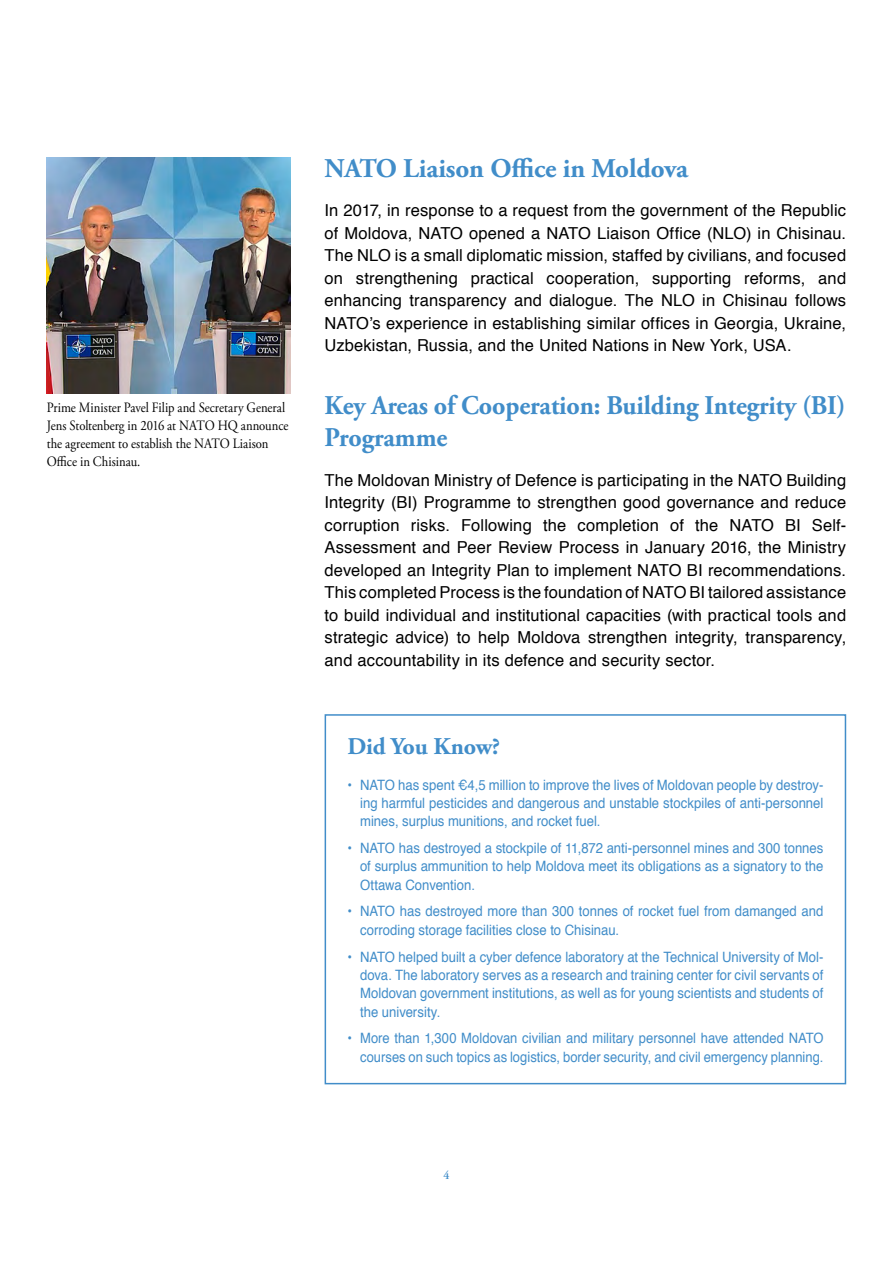
<style>
.page{position:relative;width:893px;height:1263px;background:#fff}
.page>*{position:absolute;margin:0;border:0;box-sizing:border-box;transform-origin:0 0}
.t1{font:700 27px/32.4px "Adobe Garamond Pro";letter-spacing:-.005em;color:#418dc9;scale:.96 1}
.t2{font:700 27px "Adobe Garamond Pro";letter-spacing:-.005em;color:#418dc9}
.t3{font:700 24px "Adobe Garamond Pro";color:#418dc9}
.t4{font:16.5px/22.5px "Helvetica";letter-spacing:.01em;color:#000;text-align:justify}
.t5{font:14.25px/18.3px "Helvetica";color:#418dc9;text-align:justify;scale:.92 1}
.t6{font:14.25px/18.3px "Helvetica";color:#418dc9;text-align:right;scale:.91 1}
.t7{font:14.25px/18px "Adobe Garamond Pro";color:#000;scale:.89 1}
.t8{font:600 12px "Adobe Garamond Pro";color:#418dc9}
</style>
<div class="page">
<img style="left:47px;top:157px;width:244px;height:236px">
<div style="left:325px;top:714px;width:521px;height:370px;border:2px solid #418dc9"></div>
<p class="t7" style="left:47px;top:399px;width:273px">Prime Minister Pavel Filip and Secretary General Jens Stoltenberg in 2016 at NATO HQ announce the agreement to establish the NATO Liaison Office in Chisinau.</p>
<h1 class="t2" style="left:325px;top:153px;width:365px">NATO Liaison Office in Moldova</h1>
<p class="t4" style="left:325px;top:200px;width:523px">In 2017, in response to a request from the government of the Republic of Moldova, NATO opened a NATO Liaison Office (NLO) in Chisinau.<br>The NLO is a small diplomatic mission, staffed by civilians, and focused on strengthening practical cooperation, supporting reforms, and enhancing transparency and dialogue. The NLO in Chisinau follows NATO’s experience in establishing similar offices in Georgia, Ukraine, Uzbekistan, Russia, and the United Nations in New York, USA.</p>
<h1 class="t1" style="left:325px;top:389px;width:544px">Key Areas of Cooperation: Building Integrity (BI)<br>Programme</h1>
<p class="t4" style="left:325px;top:469px;width:523px">The Moldovan Ministry of Defence is participating in the NATO Building Integrity (BI) Programme to strengthen good governance and reduce corruption risks. Following the completion of the NATO BI Self-Assessment and Peer Review Process in January 2016, the Ministry developed an Integrity Plan to implement NATO BI recommendations.<br>This completed Process is the foundation of NATO BI tailored assistance to build individual and institutional capacities (with practical tools and strategic advice) to help Moldova strengthen integrity, transparency, and accountability in its defence and security sector.</p>
<h2 class="t3" style="left:347px;top:733px;width:154px">Did You Know?</h2>
<p class="t5" style="left:360px;top:776px;width:505px;text-indent:-13px">• NATO has spent €4,5 million to improve the lives of Moldovan people by destroy&shy;ing harmful pesticides and dangerous and unstable stockpiles of anti-personnel mines, surplus munitions, and rocket fuel.</p>
<p class="t5" style="left:360px;top:839px;width:505px;text-indent:-13px">• NATO has destroyed a stockpile of 11,872 anti-personnel mines and 300 tonnes of surplus ammunition to help Moldova meet its obligations as a signatory to the Ottawa Convention.</p>
<p class="t5" style="left:360px;top:903px;width:505px;text-indent:-13px">• NATO has destroyed more than 300 tonnes of rocket fuel from damanged and corroding storage facilities close to Chisinau.</p>
<p class="t5" style="left:360px;top:948px;width:505px;text-indent:-13px">• NATO helped built a cyber defence laboratory at the Technical University of Mol&shy;dova. The laboratory serves as a research and training center for civil servants of Moldovan government institutions, as well as for young scientists and students of the university.</p>
<p class="t6" style="left:347px;top:1029px;width:525px">• More than 1,300 Moldovan civilian and military personnel have attended NATO courses on such topics as logistics, border security, and civil emergency planning.</p>
<p class="t8" style="left:443px;top:1168px;width:8px">4</p>
</div>
